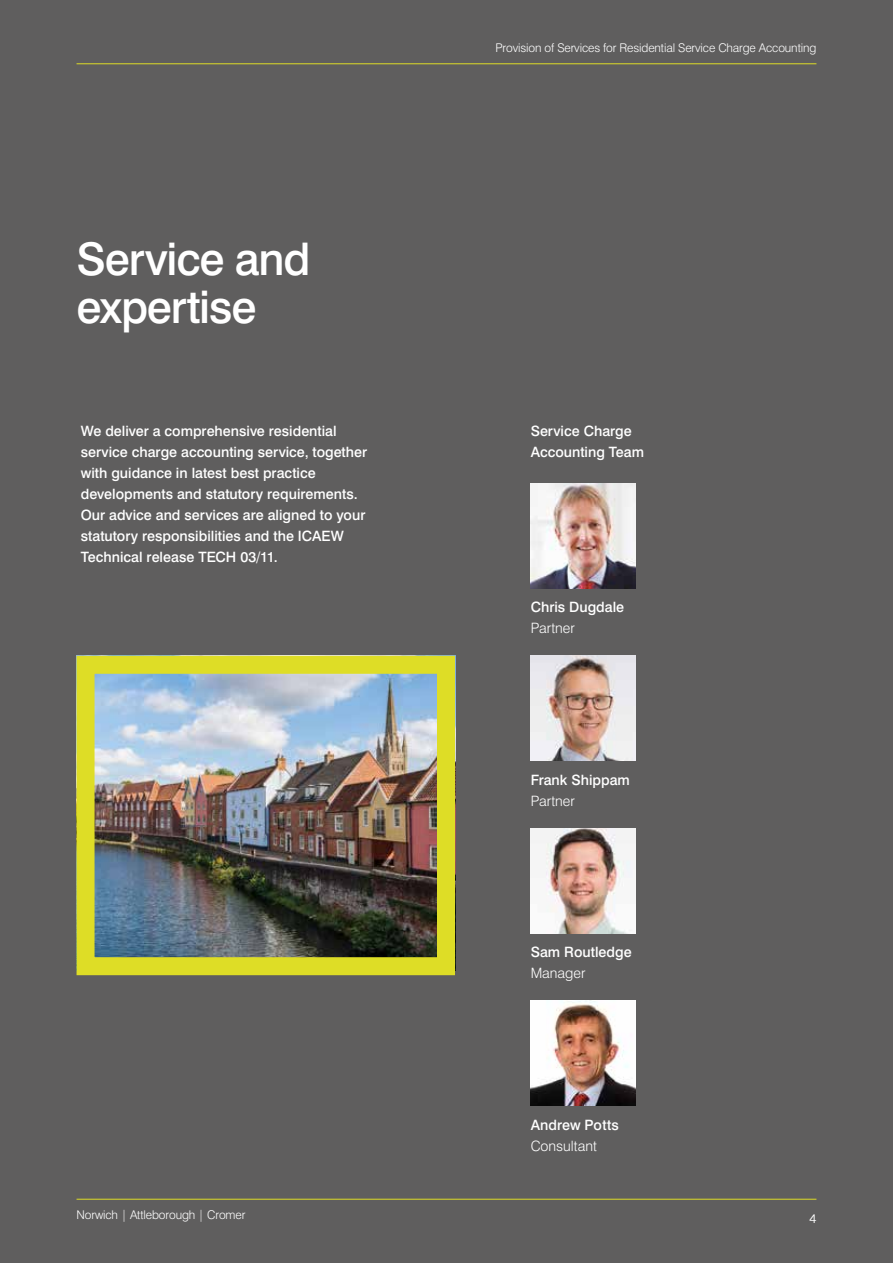
<style>
.page{position:relative;width:893px;height:1263px;background:#5f5e5e}
.page>*{position:absolute;margin:0;border:0;box-sizing:border-box;transform-origin:0 0}
.t1{font:500 45px/48px "Swiss 721 BT";letter-spacing:-.025em;color:#fff}
.t2{font:500 14.25px/21px "Swiss 721 BT";color:#fff}
.t3{font:300 14.25px "Swiss 721 BT";color:#fff}
.t4{font:300 12px "Swiss 721 BT";letter-spacing:-.01em;color:#fff}
.t5{font:12px "Lato";color:#fff}
</style>
<div class="page">
<hr style="left:77px;top:63px;width:739px;height:1px;background:#dedd26">
<hr style="left:77px;top:1199px;width:739px;height:1px;background:#dedd26">
<img style="left:531px;top:483px;width:105px;height:105px">
<img style="left:531px;top:1001px;width:105px;height:105px">
<img style="left:531px;top:656px;width:105px;height:105px">
<img style="left:96px;top:675px;width:340px;height:281px">
<div style="left:77px;top:656px;width:378px;height:319px;border:18px solid #dedd26"></div>
<img style="left:531px;top:828px;width:105px;height:105px">
<h1 class="t1" style="left:77px;top:235px;width:236px">Service and expertise</h1>
<p class="t2" style="left:81px;top:420px;width:288px">We deliver a comprehensive residential service charge accounting service, together with guidance in latest best practice developments and statutory requirements.<br>Our advice and services are aligned to your statutory responsibilities and the ICAEW Technical release TECH 03/11.</p>
<p class="t4" style="left:77px;top:1207px;width:170px">Norwich | Attleborough | Cromer</p>
<p class="t4" style="left:495px;top:40px;width:322px">Provision of Services for Residential Service Charge Accounting</p>
<p class="t2" style="left:531px;top:420px;width:115px">Service Charge<br>Accounting Team</p>
<p class="t2" style="left:531px;top:596px;width:95px">Chris Dugdale</p>
<p class="t3" style="left:531px;top:619px;width:46px">Partner</p>
<p class="t2" style="left:531px;top:769px;width:101px">Frank Shippam</p>
<p class="t3" style="left:531px;top:792px;width:46px">Partner</p>
<p class="t2" style="left:531px;top:941px;width:102px">Sam Routledge</p>
<p class="t3" style="left:531px;top:964px;width:56px">Manager</p>
<p class="t2" style="left:531px;top:1114px;width:90px">Andrew Potts</p>
<p class="t3" style="left:531px;top:1137px;width:68px">Consultant</p>
<p class="t5" style="left:809px;top:1209px;width:8px">4</p>
</div>
